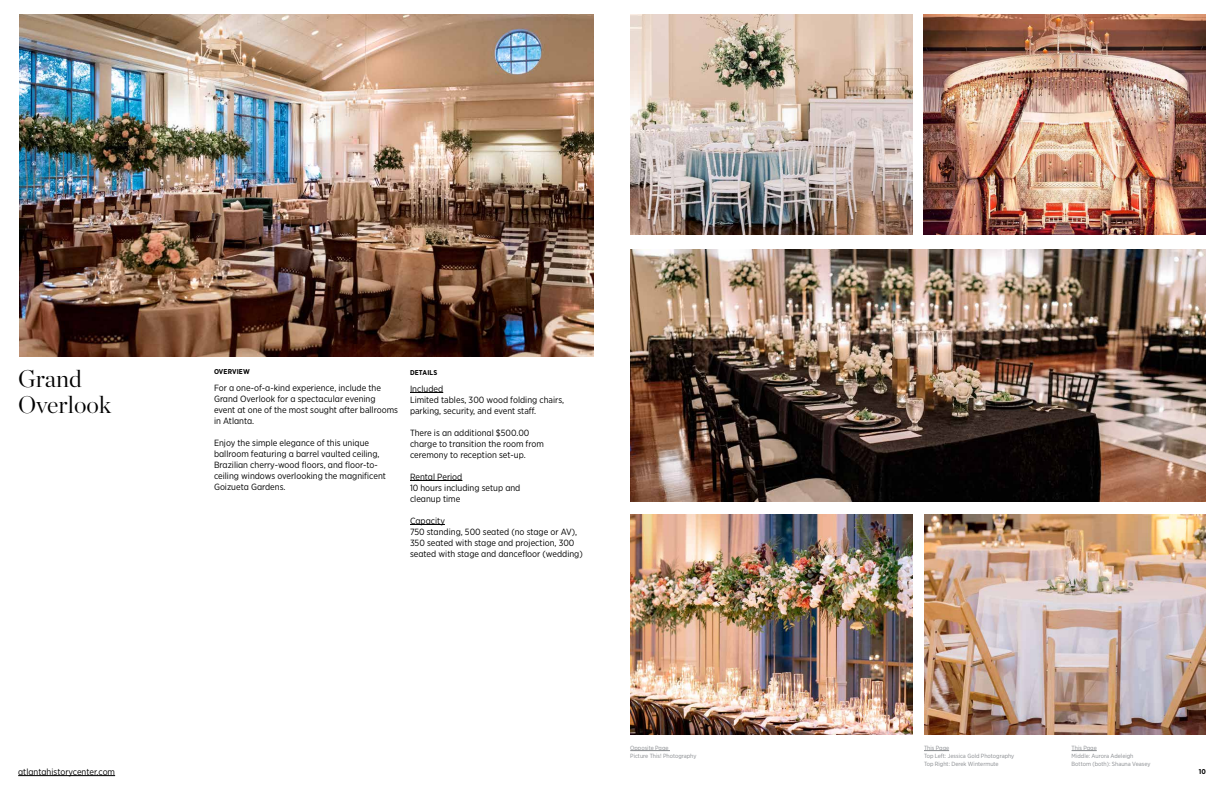
<style>
.page{position:relative;width:1224px;height:792px;background:#fff}
.page>*{position:absolute;margin:0;border:0;box-sizing:border-box;transform-origin:0 0}
.t1{font:300 24px/26px "Chronicle Display";color:#000}
.t2{font:9px/11px "Gotham Narrow";color:#000}
.t3{font:700 7px "Gotham Narrow";letter-spacing:.02em;color:#000}
.t4{font:6px/8px "Gotham Narrow";color:#878a8e}
</style>
<div class="page">
<img style="left:19px;top:15px;width:575px;height:341px">
<img style="left:630px;top:249px;width:576px;height:252px">
<hr style="left:630px;top:750px;width:40px;height:1px;background:#878a8e">
<svg style="left:924px;top:750px;width:25px;height:1px"></svg>
<svg style="left:1072px;top:750px;width:25px;height:1px"></svg>
<hr style="left:18px;top:775px;width:97px;height:1px;background:#000">
<img style="left:924px;top:15px;width:282px;height:220px">
<img style="left:924px;top:515px;width:282px;height:219px">
<img style="left:630px;top:15px;width:282px;height:220px">
<img style="left:631px;top:515px;width:282px;height:219px">
<hr style="left:410px;top:392px;width:33px;height:1px;background:#000">
<hr style="left:410px;top:480px;width:52px;height:1px;background:#000">
<hr style="left:410px;top:524px;width:35px;height:1px;background:#000">
<h1 class="t1" style="left:18px;top:363px;width:94px">Grand<br>Overlook</h1>
<p class="t2" style="left:18px;top:766px;width:98px">atlantahistorycenter.com</p>
<p class="t3" style="left:214px;top:367px;width:37px">OVERVIEW</p>
<p class="t2" style="left:214px;top:382px;width:186px">For a one-of-a-kind experience, include the Grand Overlook for a spectacular evening event at one of the most sought after ballrooms in Atlanta.</p>
<p class="t2" style="left:214px;top:437px;width:173px">Enjoy the simple elegance of this unique ballroom featuring a barrel vaulted ceiling, Brazilian cherry-wood floors, and floor-to&shy;ceiling windows overlooking the magnificent Goizueta Gardens.</p>
<p class="t3" style="left:410px;top:368px;width:29px">DETAILS</p>
<p class="t2" style="left:410px;top:383px;width:156px">Included<br>Limited tables, 300 wood folding chairs, parking, security, and event staff.</p>
<p class="t2" style="left:410px;top:427px;width:135px">There is an additional $500.00 charge to transition the room from ceremony to reception set-up.</p>
<p class="t2" style="left:410px;top:471px;width:112px">Rental Period<br>10 hours including setup and cleanup time</p>
<p class="t2" style="left:410px;top:515px;width:174px">Capacity<br>750 standing, 500 seated (no stage or AV), 350 seated with stage and projection, 300 seated with stage and dancefloor (wedding)</p>
<p class="t4" style="left:630px;top:744px;width:68px">Opposite Page<br>Picture This! Photography</p>
<p class="t4" style="left:924px;top:744px;width:92px">This Page<br>Top Left: Jessica Gold Photography<br>Top Right: Derek Wintermute</p>
<p class="t4" style="left:1072px;top:744px;width:80px">This Page<br>Middle: Aurora Adeleigh<br>Bottom (both): Shauna Veasey</p>
<p class="t3" style="left:1199px;top:767px;width:9px">10</p>
</div>
